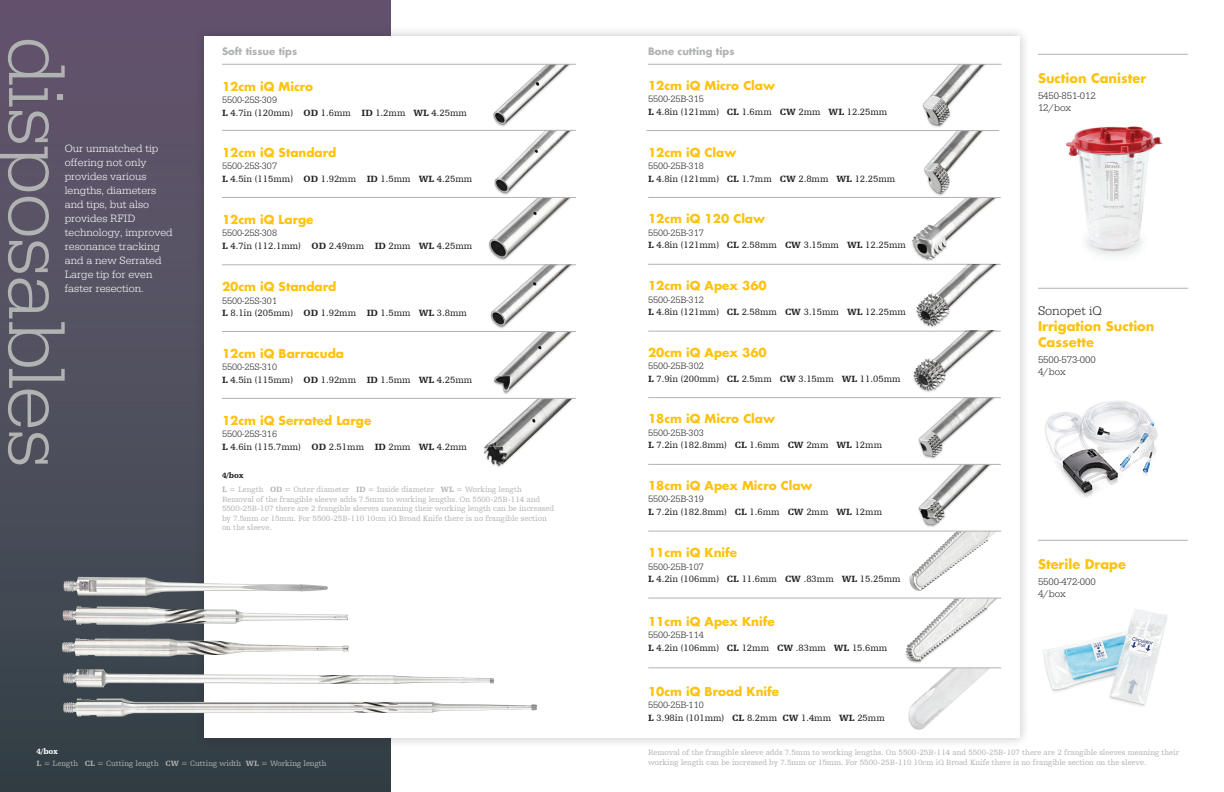
<style>
.page{position:relative;width:1224px;height:792px;background:#fff}
.page>*{position:absolute;margin:0;border:0;box-sizing:border-box;transform-origin:0 0}
.t1{font:300 83.4px "URW Egyptienne TOT";letter-spacing:-.015em;color:#b0b3b2}
.t2{font:700 13px/15.6px "Futura Std";color:#fec210}
.t3{font:300 13px "URW Egyptienne TOT";color:#231f20}
.t4{font:700 12px "Futura Std";color:#fec210}
.t5{font:300 11px/14px "URW Egyptienne TOT";color:#fff}
.t6{font:300 10px/12px "URW Egyptienne TOT";color:#231f20}
.t7{font:700 10px "Futura Std";color:#b0b3b2}
.t8{font:9.5px "Humanist Slabserif 712 BT";color:#231f20}
.t9{font:300 9.5px "URW Egyptienne TOT";color:#231f20}
.t10{font:8px/9.6px "Humanist Slabserif 712 BT";color:#b0b3b2}
.t11{font:900 8px "Humanist Slabserif 712 BT";color:#231f20}
.t12{font:900 8px "Humanist Slabserif 712 BT";color:#fff}
.s1{font-weight:900}
</style>
<div class="page">
<div style="left:0;top:0;width:390px;height:792px;background:linear-gradient(to bottom,#675770,#354348)"></div>
<img style="left:1065px;top:126px;width:98px;height:130px">
<div style="left:194px;top:26px;width:836px;height:722px;background:#231f20;opacity:.25"></div>
<div style="left:204px;top:36px;width:816px;height:702px;background:#fff"></div>
<hr style="left:1038px;top:54px;width:150px;height:1px;background:#b0b3b2">
<img style="left:1045px;top:401px;width:113px;height:96px">
<img style="left:1027px;top:602px;width:140px;height:113px">
<img style="left:62px;top:638px;width:287px;height:19px">
<img style="left:64px;top:581px;width:262px;height:15px">
<img style="left:63px;top:669px;width:431px;height:18px">
<img style="left:63px;top:606px;width:285px;height:19px">
<img style="left:63px;top:698px;width:474px;height:19px">
<img style="left:484px;top:405px;width:83px;height:63px">
<img style="left:453px;top:65px;width:123px;height:65px">
<img style="left:494px;top:131px;width:78px;height:64px">
<img style="left:456px;top:198px;width:120px;height:67px">
<img style="left:460px;top:340px;width:115px;height:65px">
<img style="left:490px;top:266px;width:83px;height:74px">
<hr style="left:1038px;top:540px;width:150px;height:1px;background:#b0b3b2">
<hr style="left:1038px;top:288px;width:150px;height:1px;background:#b0b3b2">
<img style="left:909px;top:539px;width:79px;height:52px">
<img style="left:875px;top:203px;width:122px;height:61px">
<img style="left:922px;top:64px;width:80px;height:67px">
<hr style="left:648px;top:264px;width:353px;height:1px;background:#b0b3b2">
<img style="left:924px;top:131px;width:73px;height:72px">
<hr style="left:647px;top:130px;width:352px;height:1px;background:#b0b3b2">
<img style="left:879px;top:264px;width:122px;height:67px">
<hr style="left:648px;top:331px;width:353px;height:1px;background:#b0b3b2">
<img style="left:880px;top:331px;width:121px;height:61px">
<img style="left:891px;top:598px;width:111px;height:70px">
<img style="left:879px;top:398px;width:121px;height:61px">
<img style="left:884px;top:465px;width:118px;height:74px">
<hr style="left:222px;top:64px;width:354px;height:1px;background:#b0b3b2">
<hr style="left:222px;top:130px;width:354px;height:1px;background:#b0b3b2">
<hr style="left:222px;top:197px;width:354px;height:1px;background:#b0b3b2">
<hr style="left:222px;top:265px;width:354px;height:1px;background:#b0b3b2">
<hr style="left:222px;top:331px;width:354px;height:1px;background:#b0b3b2">
<hr style="left:222px;top:398px;width:354px;height:1px;background:#b0b3b2">
<hr style="left:648px;top:64px;width:353px;height:1px;background:#b0b3b2">
<hr style="left:648px;top:197px;width:353px;height:1px;background:#b0b3b2">
<hr style="left:648px;top:464px;width:353px;height:1px;background:#b0b3b2">
<hr style="left:648px;top:531px;width:353px;height:1px;background:#b0b3b2">
<hr style="left:648px;top:598px;width:353px;height:1px;background:#b0b3b2">
<img style="left:892px;top:669px;width:122px;height:79px">
<hr style="left:648px;top:668px;width:353px;height:1px;background:#b0b3b2">
<hr style="left:648px;top:397px;width:353px;height:1px;background:#b0b3b2">
<h1 class="t1" style="left:85px;top:37px;width:433px;rotate:90deg">disposables</h1>
<h3 class="t5" style="left:65px;top:141px;width:109px">Our unmatched tip offering not only provides various lengths, diameters and tips, but also provides RFID technology, improved resonance tracking and a new Serrated<br>Large tip for even faster resection.</h3>
<p class="t7" style="left:222px;top:44px;width:77px">Soft tissue tips</p>
<p class="t7" style="left:648px;top:44px;width:88px">Bone cutting tips</p>
<h3 class="t4" style="left:222px;top:78px;width:93px">12cm iQ Micro</h3>
<p class="t9" style="left:222px;top:94px;width:57px">5500-25S-309</p>
<p class="t8" style="left:222px;top:107px;width:247px"><span class="s1">L</span> 4.7in (120mm) <span class="s1">OD</span> 1.6mm <span class="s1">ID</span> 1.2mm <span class="s1">WL</span> 4.25mm</p>
<h3 class="t4" style="left:648px;top:77px;width:129px">12cm iQ Micro Claw</h3>
<p class="t9" style="left:648px;top:94px;width:57px">5500-25B-315</p>
<p class="t8" style="left:648px;top:106px;width:241px"><span class="s1">L</span> 4.8in (121mm) <span class="s1">CL</span> 1.6mm <span class="s1">CW</span> 2mm <span class="s1">WL</span> 12.25mm</p>
<h3 class="t4" style="left:222px;top:144px;width:116px">12cm iQ Standard</h3>
<p class="t9" style="left:222px;top:161px;width:57px">5500-25S-307</p>
<p class="t8" style="left:222px;top:173px;width:252px"><span class="s1">L</span> 4.5in (115mm) <span class="s1">OD</span> 1.92mm <span class="s1">ID</span> 1.5mm <span class="s1">WL</span> 4.25mm</p>
<h3 class="t4" style="left:648px;top:144px;width:90px">12cm iQ Claw</h3>
<p class="t9" style="left:648px;top:160px;width:57px">5500-25B-318</p>
<p class="t8" style="left:648px;top:173px;width:249px"><span class="s1">L</span> 4.8in (121mm) <span class="s1">CL</span> 1.7mm <span class="s1">CW</span> 2.8mm <span class="s1">WL</span> 12.25mm</p>
<h3 class="t4" style="left:222px;top:211px;width:93px">12cm iQ Large</h3>
<p class="t9" style="left:222px;top:228px;width:57px">5500-25S-308</p>
<p class="t8" style="left:222px;top:240px;width:252px"><span class="s1">L</span> 4.7in (112.1mm) <span class="s1">OD</span> 2.49mm <span class="s1">ID</span> 2mm <span class="s1">WL</span> 4.25mm</p>
<h3 class="t4" style="left:648px;top:211px;width:119px">12cm iQ 120 Claw</h3>
<p class="t9" style="left:648px;top:227px;width:57px">5500-25B-317</p>
<p class="t8" style="left:648px;top:239px;width:259px"><span class="s1">L</span> 4.8in (121mm) <span class="s1">CL</span> 2.58mm <span class="s1">CW</span> 3.15mm <span class="s1">WL</span> 12.25mm</p>
<h3 class="t4" style="left:222px;top:279px;width:116px">20cm iQ Standard</h3>
<p class="t9" style="left:222px;top:295px;width:57px">5500-25S-301</p>
<p class="t8" style="left:222px;top:307px;width:246px"><span class="s1">L</span> 8.1in (205mm) <span class="s1">OD</span> 1.92mm <span class="s1">ID</span> 1.5mm <span class="s1">WL</span> 3.8mm</p>
<h3 class="t4" style="left:648px;top:278px;width:120px">12cm iQ Apex 360</h3>
<p class="t9" style="left:648px;top:294px;width:57px">5500-25B-312</p>
<p class="t8" style="left:648px;top:306px;width:259px"><span class="s1">L</span> 4.8in (121mm) <span class="s1">CL</span> 2.58mm <span class="s1">CW</span> 3.15mm <span class="s1">WL</span> 12.25mm</p>
<h3 class="t4" style="left:222px;top:345px;width:124px">12cm iQ Barracuda</h3>
<p class="t9" style="left:222px;top:362px;width:57px">5500-25S-310</p>
<p class="t8" style="left:222px;top:374px;width:252px"><span class="s1">L</span> 4.5in (115mm) <span class="s1">OD</span> 1.92mm <span class="s1">ID</span> 1.5mm <span class="s1">WL</span> 4.25mm</p>
<h3 class="t4" style="left:648px;top:344px;width:120px">20cm iQ Apex 360</h3>
<p class="t9" style="left:648px;top:361px;width:57px">5500-25B-302</p>
<p class="t8" style="left:648px;top:373px;width:254px"><span class="s1">L</span> 7.9in (200mm) <span class="s1">CL</span> 2.5mm <span class="s1">CW</span> 3.15mm <span class="s1">WL</span> 11.05mm</p>
<h3 class="t4" style="left:222px;top:412px;width:151px">12cm iQ Serrated Large</h3>
<p class="t9" style="left:222px;top:429px;width:57px">5500-25S-316</p>
<p class="t8" style="left:222px;top:441px;width:247px"><span class="s1">L</span> 4.6in (115.7mm) <span class="s1">OD</span> 2.51mm <span class="s1">ID</span> 2mm <span class="s1">WL</span> 4.2mm</p>
<h3 class="t4" style="left:648px;top:411px;width:129px">18cm iQ Micro Claw</h3>
<p class="t9" style="left:648px;top:427px;width:57px">5500-25B-303</p>
<p class="t8" style="left:648px;top:440px;width:236px"><span class="s1">L</span> 7.2in (182.8mm) <span class="s1">CL</span> 1.6mm <span class="s1">CW</span> 2mm <span class="s1">WL</span> 12mm</p>
<p class="t11" style="left:222px;top:470px;width:23px">4/box</p>
<p class="t10" style="left:222px;top:484px;width:334px"><span class="s1">L</span> = Length <span class="s1">OD</span> = Outer diameter <span class="s1">ID</span> = Inside diameter <span class="s1">WL</span> = Working length Removal of the frangible sleeve adds 7.5mm to working lengths. On 5500-25B-114 and 5500-25B-107 there are 2 frangible sleeves meaning their working length can be increased by 7.5mm or 15mm. For 5500-25B-110 10cm iQ Broad Knife there is no frangible section on the sleeve.</p>
<h3 class="t4" style="left:648px;top:477px;width:166px">18cm iQ Apex Micro Claw</h3>
<p class="t9" style="left:648px;top:494px;width:57px">5500-25B-319</p>
<p class="t8" style="left:648px;top:506px;width:236px"><span class="s1">L</span> 7.2in (182.8mm) <span class="s1">CL</span> 1.6mm <span class="s1">CW</span> 2mm <span class="s1">WL</span> 12mm</p>
<h3 class="t4" style="left:648px;top:545px;width:91px">11cm iQ Knife</h3>
<p class="t9" style="left:648px;top:561px;width:57px">5500-25B-107</p>
<p class="t8" style="left:648px;top:573px;width:254px"><span class="s1">L</span> 4.2in (106mm) <span class="s1">CL</span> 11.6mm <span class="s1">CW</span> .83mm <span class="s1">WL</span> 15.25mm</p>
<h3 class="t4" style="left:648px;top:613px;width:128px">11cm iQ Apex Knife</h3>
<p class="t9" style="left:648px;top:630px;width:57px">5500-25B-114</p>
<p class="t8" style="left:648px;top:642px;width:241px"><span class="s1">L</span> 4.2in (106mm) <span class="s1">CL</span> 12mm <span class="s1">CW</span> .83mm <span class="s1">WL</span> 15.6mm</p>
<h2 class="t2" style="left:1038px;top:70px;width:110px">Suction Canister</h2>
<p class="t6" style="left:1038px;top:90px;width:59px">5450-851-012<br>12/box</p>
<h2 class="t3" style="left:1038px;top:304px;width:65px">Sonopet iQ</h2>
<h2 class="t2" style="left:1038px;top:318px;width:118px">Irrigation Suction<br>Cassette</h2>
<p class="t6" style="left:1038px;top:354px;width:59px">5500-573-000<br>4/box</p>
<h2 class="t2" style="left:1038px;top:556px;width:90px">Sterile Drape</h2>
<p class="t6" style="left:1038px;top:576px;width:59px">5500-472-000<br>4/box</p>
<p class="t12" style="left:37px;top:747px;width:23px">4/box</p>
<p class="t10" style="left:37px;top:759px;width:292px"><span class="s1">L</span> = Length <span class="s1">CL</span> = Cutting length <span class="s1">CW</span> = Cutting width <span class="s1">WL</span> = Working length</p>
<h3 class="t4" style="left:648px;top:683px;width:133px">10cm iQ Broad Knife</h3>
<p class="t9" style="left:648px;top:700px;width:57px">5500-25B-110</p>
<p class="t8" style="left:648px;top:712px;width:238px"><span class="s1">L</span> 3.98in (101mm) <span class="s1">CL</span> 8.2mm <span class="s1">CW</span> 1.4mm <span class="s1">WL</span> 25mm</p>
<p class="t10" style="left:648px;top:748px;width:533px">Removal of the frangible sleeve adds 7.5mm to working lengths. On 5500-25B-114 and 5500-25B-107 there are 2 frangible sleeves meaning their working length can be increased by 7.5mm or 15mm. For 5500-25B-110 10cm iQ Broad Knife there is no frangible section on the sleeve.</p>
</div>
